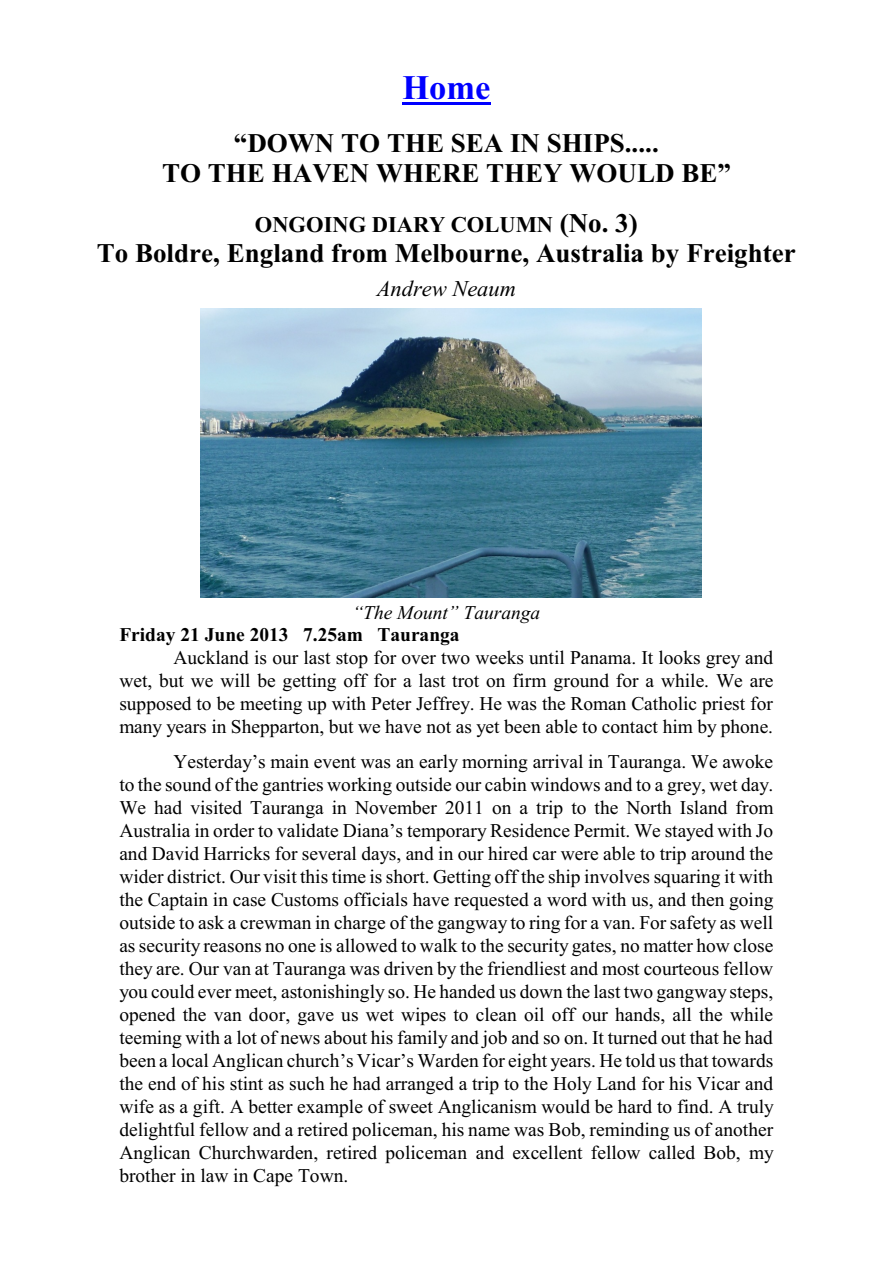
<style>
.page{position:relative;width:893px;height:1263px;background:#fff}
.page>*{position:absolute;margin:0;border:0;box-sizing:border-box;transform-origin:0 0}
.t1{font:700 34.5px "Times New Roman";color:#00f}
.t2{font:700 27px/30px "Times New Roman";color:#000;text-align:center}
.t3{font:700 22.5px "Times New Roman";color:#000}
.t4{font:italic 22.5px "Times New Roman";color:#000}
.t5{font:19.5px/23.1px "Times New Roman";color:#000;text-align:justify}
.t6{font:700 19.5px "Times New Roman";color:#000}
.t7{font:italic 19.5px "Times New Roman";color:#000}
.s1{font-size:27px}
</style>
<div class="page">
<img style="left:201px;top:308px;width:500px;height:290px">
<hr style="left:402px;top:102px;width:88px;height:2px;background:#00f">
<h1 class="t1" style="left:402px;top:75px;width:90px">Home</h1>
<h2 class="t2" style="left:162px;top:131px;width:570px">“DOWN TO THE SEA IN SHIPS.....<br>TO THE HAVEN WHERE THEY WOULD BE”</h2>
<p class="t3" style="left:255px;top:217px;width:384px">ONGOING DIARY COLUMN <span class="s1">(No. 3)</span></p>
<h2 class="t2" style="left:97px;top:241px;width:701px">To Boldre, England from Melbourne, Australia by Freighter</h2>
<p class="t4" style="left:377px;top:280px;width:141px">Andrew Neaum</p>
<p class="t7" style="left:352px;top:606px;width:189px">“The Mount” Tauranga</p>
<p class="t6" style="left:119px;top:628px;width:342px">Friday 21 June 2013 7.25am Tauranga</p>
<p class="t5" style="left:119px;top:648px;width:656px;text-indent:54px">Auckland is our last stop for over two weeks until Panama. It looks grey and wet, but we will be getting off for a last trot on firm ground for a while. We are supposed to be meeting up with Peter Jeffrey. He was the Roman Catholic priest for many years in Shepparton, but we have not as yet been able to contact him by phone.</p>
<p class="t5" style="left:119px;top:751px;width:656px;text-indent:54px">Yesterday’s main event was an early morning arrival in Tauranga. We awoke to the sound of the gantries working outside our cabin windows and to a grey, wet day.<br>We had visited Tauranga in November 2011 on a trip to the North Island from Australia in order to validate Diana’s temporary Residence Permit. We stayed with Jo and David Harricks for several days, and in our hired car were able to trip around the wider district. Our visit this time is short. Getting off the ship involves squaring it with the Captain in case Customs officials have requested a word with us, and then going outside to ask a crewman in charge of the gangway to ring for a van. For safety as well as security reasons no one is allowed to walk to the security gates, no matter how close they are. Our van at Tauranga was driven by the friendliest and most courteous fellow you could ever meet, astonishingly so. He handed us down the last two gangway steps, opened the van door, gave us wet wipes to clean oil off our hands, all the while teeming with a lot of news about his family and job and so on. It turned out that he had been a local Anglican church’s Vicar’s Warden for eight years. He told us that towards the end of his stint as such he had arranged a trip to the Holy Land for his Vicar and wife as a gift. A better example of sweet Anglicanism would be hard to find. A truly delightful fellow and a retired policeman, his name was Bob, reminding us of another Anglican Churchwarden, retired policeman and excellent fellow called Bob, my brother in law in Cape Town.</p>
</div>
